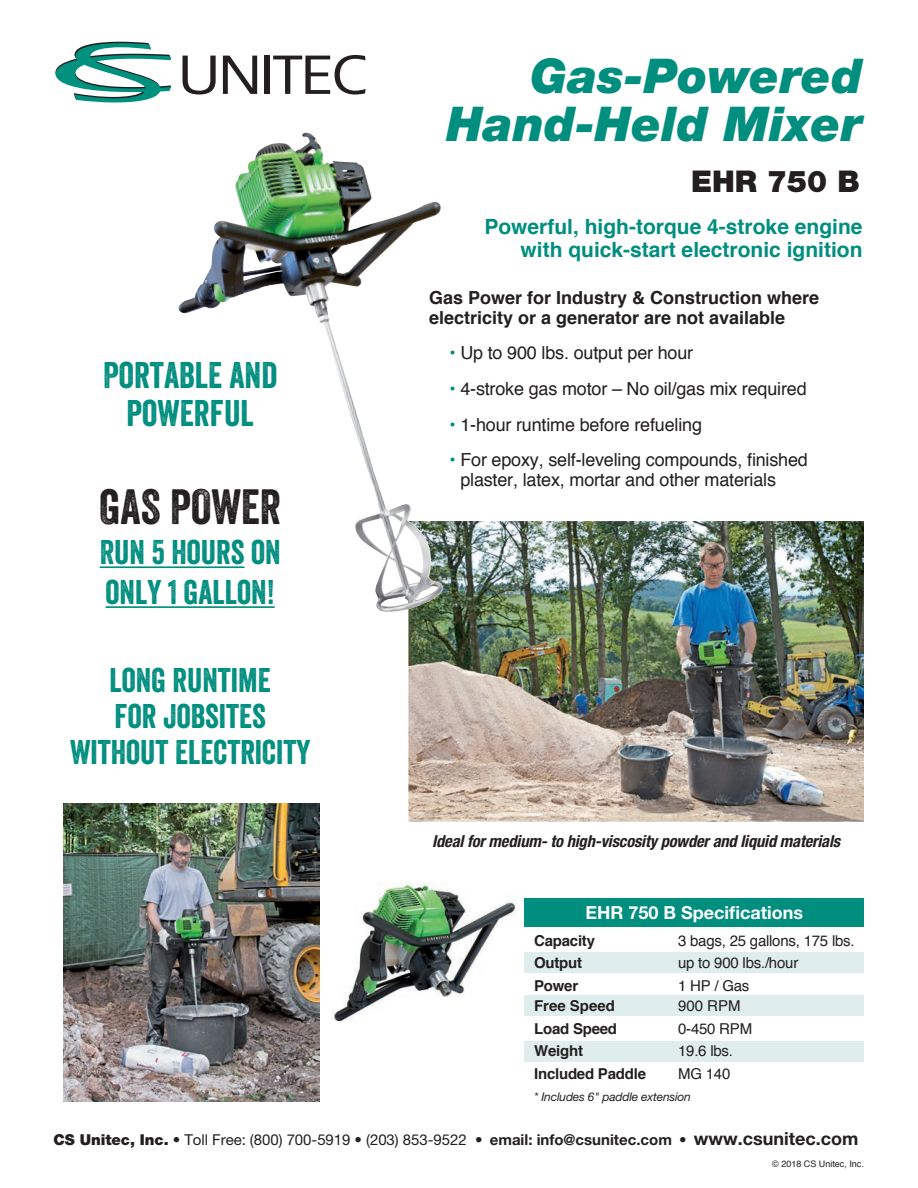
<style>
.page{position:relative;width:918px;height:1188px;background:#fff}
.page>*{position:absolute;margin:0;border:0;box-sizing:border-box;transform-origin:0 0}
.t1{font:italic 900 48px/48px "Helvetica Neue";color:#008e7f;text-align:right}
.t2{font:48px "Veneer";color:#231f20}
.t3{font:36px/37.5px "Veneer";color:#008e7f;text-align:center}
.t4{font:33.3px/36px "Veneer";color:#008e7f}
.t5{font:900 30px "Helvetica Neue";color:#231f20}
.t6{font:700 21px/22.5px "Helvetica";color:#008e7f;text-align:right}
.t7{font:18px/19.5px "Helvetica";letter-spacing:-.01em;color:#231f20}
.t8{font:700 18px/19.5px "Helvetica";color:#231f20}
.t9{font:700 18px "Helvetica Neue";color:#fff}
.t10{font:italic 700 condensed 16.5px "Helvetica Neue";letter-spacing:-.01em;color:#231f20}
.t11{font:15px "Helvetica Neue";letter-spacing:-.005em;color:#231f20}
.t12{font:15px "Helvetica";letter-spacing:-.015em;color:#231f20}
.t13{font:700 15px "Helvetica";letter-spacing:-.015em;color:#231f20}
.t14{font:italic 12px "Helvetica Neue";letter-spacing:-.015em;color:#231f20}
.t15{font:9px "Helvetica";color:#231f20}
.s1{color:#008e7f}
.s2{font-weight:900}
.s3{font-weight:700}
.s4{font-weight:700;font-stretch:condensed}
.s5{font-weight:700;font-size:18px}
</style>
<div class="page">
<svg style="left:183px;top:56px;width:33px;height:39px"></svg>
<svg style="left:223px;top:56px;width:34px;height:38px"></svg>
<div style="left:265px;top:56px;width:5px;height:38px;background:#231f20"></div>
<svg style="left:273px;top:55px;width:93px;height:40px"></svg>
<svg style="left:56px;top:42px;width:115px;height:60px"></svg>
<img style="left:332px;top:882px;width:184px;height:140px">
<img style="left:408px;top:521px;width:456px;height:301px">
<hr style="left:100px;top:566px;width:145px;height:2px;background:#008e7f">
<hr style="left:106px;top:606px;width:169px;height:2px;background:#008e7f">
<img style="left:63px;top:804px;width:257px;height:298px">
<div style="left:524px;top:898px;width:339px;height:28px;background:#008e7f"></div>
<div style="left:524px;top:953px;width:339px;height:20px;background:#dfeeec"></div>
<div style="left:524px;top:996px;width:339px;height:20px;background:#dfeeec"></div>
<div style="left:524px;top:1041px;width:339px;height:21px;background:#dfeeec"></div>
<img style="left:178px;top:133px;width:265px;height:481px">
<h1 class="t1" style="left:446px;top:51px;width:418px">Gas-Powered<br>Hand-Held Mixer</h1>
<h3 class="t5" style="left:691px;top:163px;width:170px">EHR 750 B</h3>
<h2 class="t3" style="left:103px;top:356px;width:176px">PORTABLE AND<br>POWERFUL</h2>
<h1 class="t2" style="left:99px;top:478px;width:183px">GAS POWER</h1>
<h3 class="t4" style="left:100px;top:532px;width:183px;line-height:39.9px">RUN 5 HOURS ON<br>ONLY 1 GALLON!</h3>
<h3 class="t4" style="left:70px;top:662px;width:242px;text-align:center">LONG RUNTIME<br>FOR JOBSITES<br>WITHOUT ELECTRICITY</h3>
<p class="t6" style="left:484px;top:217px;width:380px">Powerful, high-torque 4-stroke engine with quick-start electronic ignition</p>
<p class="t8" style="left:429px;top:289px;width:392px">Gas Power for Industry &amp; Construction where electricity or a generator are not available</p>
<p class="t7" style="left:449px;top:344px;width:245px"><span class="s1">•</span> Up to 900 lbs. output per hour</p>
<p class="t7" style="left:449px;top:380px;width:359px"><span class="s1">•</span> 4-stroke gas motor – No oil/gas mix required</p>
<p class="t7" style="left:449px;top:416px;width:254px"><span class="s1">•</span> 1-hour runtime before refueling</p>
<p class="t7" style="left:460px;top:452px;width:349px;text-indent:-11px"><span class="s1">•</span> For epoxy, self-leveling compounds, finished plaster, latex, mortar and other materials</p>
<p class="t10" style="left:432px;top:831px;width:410px">Ideal for medium- to high-viscosity powder and liquid materials</p>
<p class="t9" style="left:585px;top:901px;width:219px">EHR 750 B Specifications</p>
<p class="t13" style="left:534px;top:930px;width:62px">Capacity</p>
<p class="t12" style="left:678px;top:931px;width:178px">3 bags, 25 gallons, 175 lbs.</p>
<p class="t13" style="left:534px;top:953px;width:50px">Output</p>
<p class="t12" style="left:678px;top:953px;width:122px">up to 900 lbs./hour</p>
<p class="t13" style="left:534px;top:975px;width:46px">Power</p>
<p class="t12" style="left:678px;top:976px;width:73px">1 HP / Gas</p>
<p class="t13" style="left:534px;top:996px;width:82px">Free Speed</p>
<p class="t12" style="left:678px;top:996px;width:64px">900 RPM</p>
<p class="t13" style="left:534px;top:1018px;width:84px">Load Speed</p>
<p class="t12" style="left:678px;top:1018px;width:76px">0-450 RPM</p>
<p class="t13" style="left:534px;top:1041px;width:50px">Weight</p>
<p class="t12" style="left:678px;top:1041px;width:56px">19.6 lbs.</p>
<p class="t13" style="left:534px;top:1063px;width:113px">Included Paddle</p>
<p class="t12" style="left:678px;top:1063px;width:54px">MG 140</p>
<p class="t14" style="left:534px;top:1090px;width:158px">* Includes 6" paddle extension</p>
<p class="t11" style="left:53px;top:1131px;width:806px"><span class="s2">CS Unitec, Inc.</span> • Toll Free: (800) 700-5919 • (203) 853-9522 • <span class="s3">email: info@csunitec.com</span> <span class="s4">•</span> <span class="s5">www.csunitec.com</span></p>
<p class="t15" style="left:772px;top:1157px;width:93px">© 2018 CS Unitec, Inc.</p>
</div>
